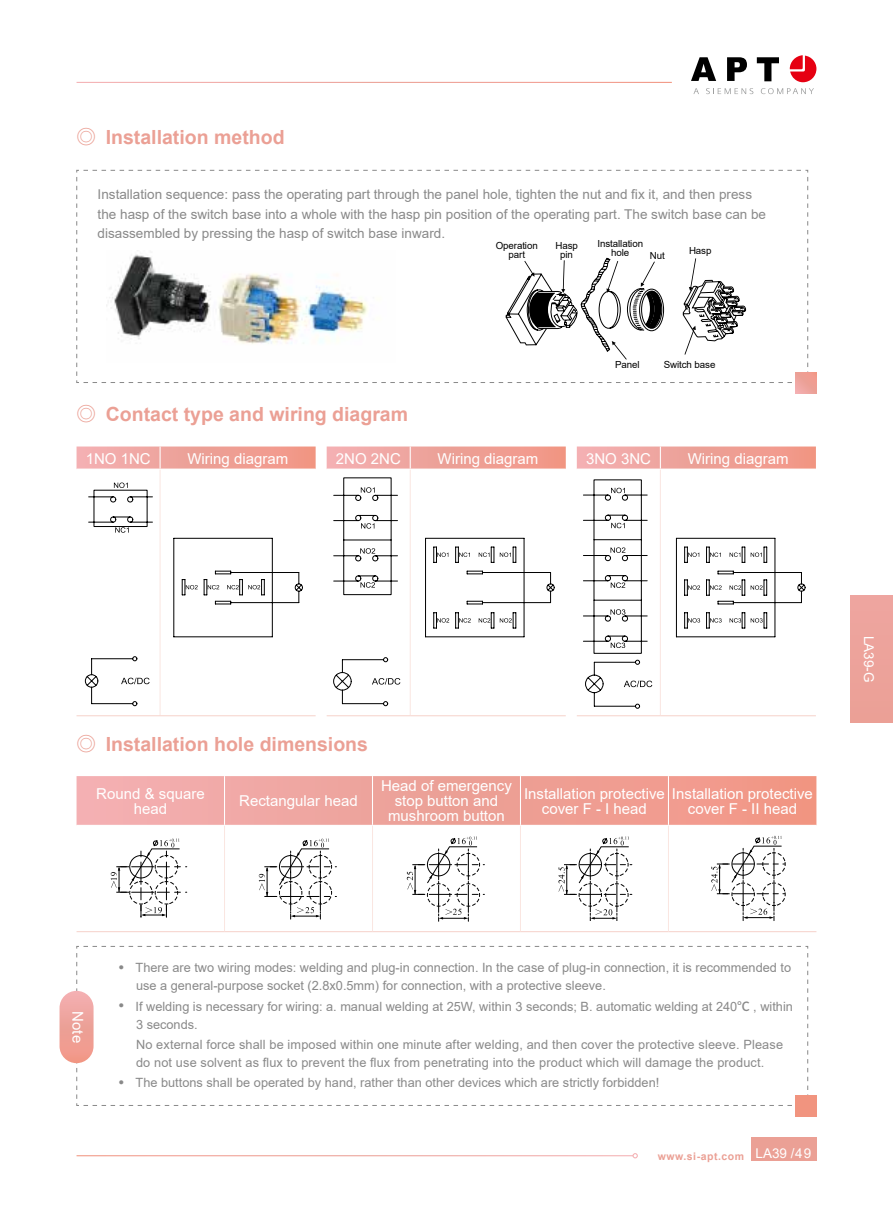
<style>
.page{position:relative;width:893px;height:1212px;background:#fff}
.page>*{position:absolute;margin:0;border:0;box-sizing:border-box;transform-origin:0 0}
.t1{font:700 19.5px "Arial";color:#eba095}
.t2{font:15px/15px "Arial";color:#fff;text-align:center}
.t3{font:13.5px/19.5px "Arial";color:#898989}
.t4{font:13.5px "Arial";color:#fff}
.t5{font:12.75px/18px "Arial";color:#898989}
.t6{font:700 10.5px "Arial";letter-spacing:.05em;color:#eba095}
.t7{font:9.75px/9px "Arial";letter-spacing:-.01em;color:#000;text-align:center}
.s1{font-family:"Source Han Sans CN";font-weight:500}
.s2{font-weight:400;font-size:13.5px;color:#fff}
</style>
<div class="page">
<div style="left:850px;top:595px;width:43px;height:128px;background:#eda29b"></div>
<svg style="left:76px;top:170px;width:732px;height:213px"></svg>
<div style="left:796px;top:372px;width:20px;height:21px;background:linear-gradient(to right,#eda6a1,#ee9c90)"></div>
<img style="left:106px;top:250px;width:289px;height:112px">
<svg style="left:84px;top:470px;width:189px;height:245px"></svg>
<svg style="left:77px;top:446px;width:239px;height:23px;background:#f0a69e"></svg>
<hr style="left:160px;top:470px;width:1px;height:245px;background:#fae6e1">
<hr style="left:77px;top:715px;width:83px;height:1px;background:#f6d2ca">
<hr style="left:160px;top:715px;width:156px;height:1px;background:#f6d2ca">
<svg style="left:85px;top:482px;width:68px;height:224px"></svg>
<svg style="left:173px;top:538px;width:130px;height:99px"></svg>
<svg style="left:327px;top:446px;width:239px;height:23px;background:#f0a69e"></svg>
<hr style="left:410px;top:470px;width:1px;height:245px;background:#fae6e1">
<hr style="left:327px;top:715px;width:83px;height:1px;background:#f6d2ca">
<hr style="left:410px;top:715px;width:156px;height:1px;background:#f6d2ca">
<svg style="left:333px;top:477px;width:67px;height:229px"></svg>
<svg style="left:425px;top:538px;width:130px;height:99px"></svg>
<svg style="left:652px;top:537px;width:124px;height:149px"></svg>
<svg style="left:577px;top:446px;width:239px;height:23px;background:#f0a69e"></svg>
<hr style="left:660px;top:470px;width:1px;height:245px;background:#fae6e1">
<hr style="left:577px;top:715px;width:83px;height:1px;background:#f6d2ca">
<hr style="left:660px;top:715px;width:156px;height:1px;background:#f6d2ca">
<svg style="left:583px;top:479px;width:69px;height:230px"></svg>
<svg style="left:676px;top:538px;width:130px;height:99px"></svg>
<svg style="left:77px;top:776px;width:739px;height:49px;background:#efa29a"></svg>
<hr style="left:224px;top:776px;width:1px;height:49px;background:#fff">
<hr style="left:372px;top:776px;width:1px;height:49px;background:#fff">
<hr style="left:520px;top:776px;width:1px;height:49px;background:#fff">
<hr style="left:668px;top:776px;width:1px;height:49px;background:#fff">
<hr style="left:224px;top:826px;width:1px;height:105px;background:#fae6e1">
<hr style="left:372px;top:826px;width:1px;height:105px;background:#fae6e1">
<hr style="left:520px;top:826px;width:1px;height:105px;background:#fae6e1">
<hr style="left:77px;top:931px;width:148px;height:1px;background:#f6d2ca">
<hr style="left:225px;top:931px;width:147px;height:1px;background:#f6d2ca">
<hr style="left:372px;top:931px;width:148px;height:1px;background:#f6d2ca">
<hr style="left:520px;top:931px;width:148px;height:1px;background:#f6d2ca">
<hr style="left:668px;top:931px;width:148px;height:1px;background:#f6d2ca">
<hr style="left:668px;top:826px;width:1px;height:105px;background:#fae6e1">
<svg style="left:407px;top:836px;width:77px;height:85px"></svg>
<svg style="left:558px;top:836px;width:74px;height:84px"></svg>
<svg style="left:111px;top:838px;width:76px;height:80px"></svg>
<svg style="left:259px;top:838px;width:77px;height:81px"></svg>
<svg style="left:711px;top:836px;width:75px;height:84px"></svg>
<svg style="left:683px;top:258px;width:63px;height:97px"></svg>
<svg style="left:505px;top:258px;width:159px;height:102px"></svg>
<svg style="left:76px;top:946px;width:732px;height:160px"></svg>
<div style="left:60px;top:991px;width:34px;height:72px;background:linear-gradient(to bottom,#f0afb1,#ef9685);border-radius:17px"></div>
<div style="left:796px;top:1095px;width:20px;height:21px;background:#f1947f"></div>
<svg style="left:727px;top:57px;width:20px;height:24px"></svg>
<svg style="left:691px;top:57px;width:25px;height:24px"></svg>
<svg style="left:757px;top:57px;width:22px;height:24px"></svg>
<svg style="left:790px;top:55px;width:26px;height:27px"></svg>
<svg style="left:693px;top:88px;width:6px;height:6px"></svg>
<svg style="left:706px;top:88px;width:47px;height:6px"></svg>
<svg style="left:761px;top:88px;width:53px;height:6px"></svg>
<div style="left:751px;top:1137px;width:66px;height:24px;background:#eba095"></div>
<svg style="left:632px;top:1153px;width:6px;height:5px"></svg>
<h1 class="t1" style="left:77px;top:124px;width:210px"><span class="s1">◎</span> Installation method</h1>
<p class="t3" style="left:98px;top:184px;width:670px">Installation sequence: pass the operating part through the panel hole, tighten the nut and fix it, and then press the hasp of the switch base into a whole with the hasp pin position of the operating part. The switch base can be disassembled by pressing the hasp of switch base inward.</p>
<p class="t7" style="left:496px;top:241px;width:44px">Operation part</p>
<p class="t7" style="left:555px;top:241px;width:24px">Hasp pin</p>
<p class="t7" style="left:597px;top:239px;width:47px">Installation hole</p>
<p class="t7" style="left:689px;top:246px;width:24px">Hasp</p>
<p class="t7" style="left:650px;top:251px;width:16px">Nut</p>
<h1 class="t1" style="left:77px;top:401px;width:333px"><span class="s1">◎</span> Contact type and wiring diagram</h1>
<p class="t7" style="left:615px;top:360px;width:26px">Panel</p>
<p class="t7" style="left:664px;top:360px;width:53px">Switch base</p>
<p class="t2" style="left:86px;top:451px;width:67px">1NO 1NC</p>
<p class="t2" style="left:187px;top:451px;width:102px">Wiring diagram</p>
<p class="t2" style="left:336px;top:451px;width:67px">2NO 2NC</p>
<p class="t2" style="left:438px;top:451px;width:102px">Wiring diagram</p>
<p class="t2" style="left:586px;top:451px;width:67px">3NO 3NC</p>
<p class="t2" style="left:688px;top:451px;width:102px">Wiring diagram</p>
<h1 class="t1" style="left:77px;top:730px;width:293px"><span class="s1">◎</span> Installation hole dimensions</h1>
<p class="t2" style="left:96px;top:786px;width:110px">Round &amp; square head</p>
<p class="t2" style="left:239px;top:793px;width:120px">Rectangular head</p>
<p class="t2" style="left:381px;top:778px;width:132px">Head of emergency stop button and mushroom button</p>
<p class="t2" style="left:524px;top:786px;width:142px">Installation protective cover F - I head</p>
<p class="t2" style="left:672px;top:786px;width:142px">Installation protective cover F - II head</p>
<p class="t4" style="left:878px;top:636px;width:48px;rotate:90deg">LA39-G</p>
<p class="t2" style="left:85px;top:1011px;width:33px;rotate:90deg">Note</p>
<p class="t5" style="left:136px;top:959px;width:656px;text-indent:-17px"><sup>●</sup> There are two wiring modes: welding and plug-in connection. In the case of plug-in connection, it is recommended to use a general-purpose socket (2.8x0.5mm) for connection, with a protective sleeve.</p>
<p class="t5" style="left:136px;top:997px;width:658px;text-indent:-17px"><sup>●</sup> If welding is necessary for wiring: a. manual welding at 25W, within 3 seconds; B. automatic welding at 240<span class="s1">℃</span> , within<br>3 seconds.</p>
<p class="t5" style="left:136px;top:1035px;width:648px">No external force shall be imposed within one minute after welding, and then cover the protective sleeve. Please do not use solvent as flux to prevent the flux from penetrating into the product which will damage the product.</p>
<p class="t5" style="left:119px;top:1073px;width:542px"><sup>●</sup> The buttons shall be operated by hand, rather than other devices which are strictly forbidden!</p>
<p class="t6" style="left:658px;top:1148px;width:155px">www.si-apt.com <span class="s2">LA39 /49</span></p>
</div>
